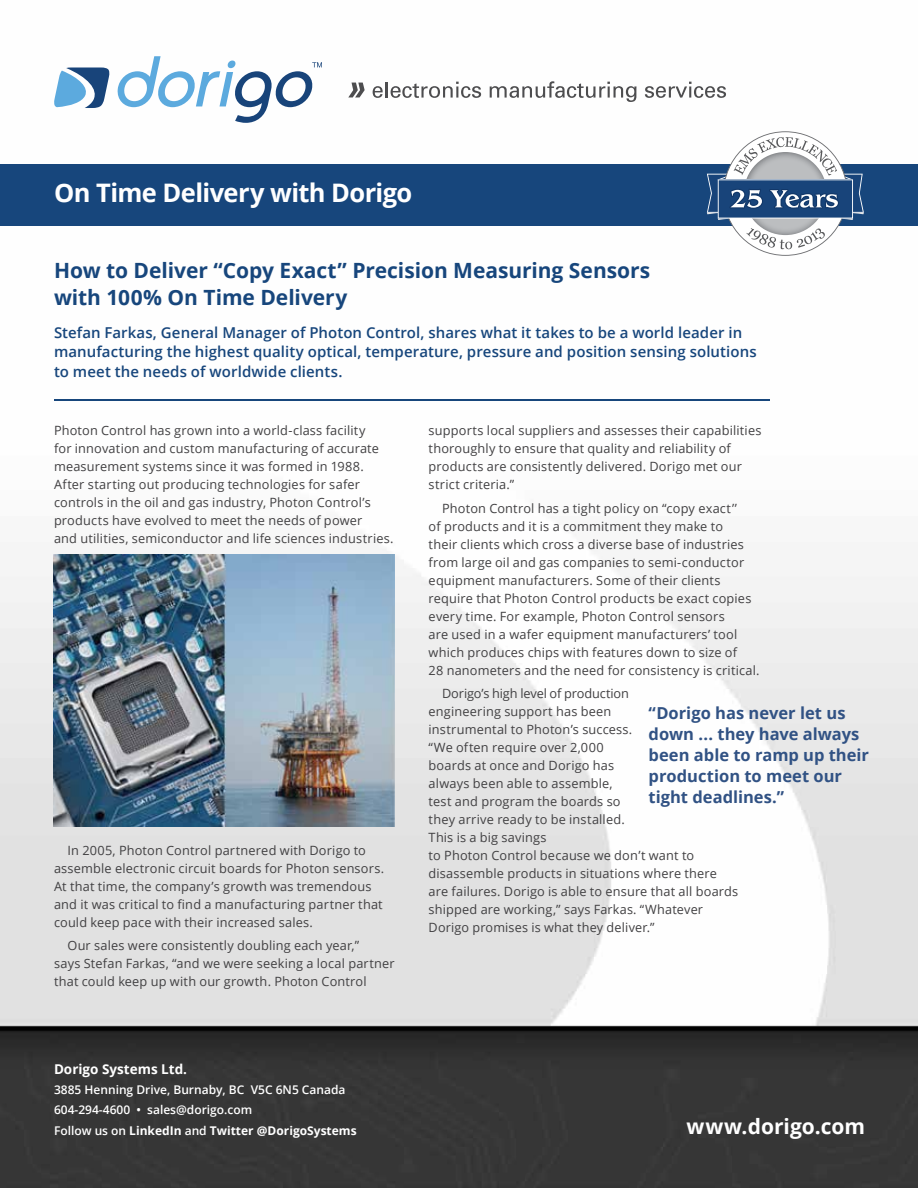
<style>
.page{position:relative;width:918px;height:1188px;background:#fff}
.page>*{position:absolute;margin:0;border:0;box-sizing:border-box;transform-origin:0 0}
.t1{font:700 25.5px "Open Sans";letter-spacing:-.025em;color:#fff}
.t2{font:700 21px/27px "Open Sans";color:#17467c}
.t3{font:700 21px "Open Sans";color:#fff}
.t4{font:700 16.5px/21px "Open Sans";color:#315284}
.t5{font:600 15px/19.5px "Open Sans";letter-spacing:.005em;color:#17467c}
.t6{font:700 13.5px "Open Sans";color:#fff}
.t7{font:12.75px/18px "Open Sans";letter-spacing:.015em;color:#414042}
.t8{font:600 12px/20.2px "Open Sans";color:#fff}
.s1{font-weight:700}
</style>
<div class="page">
<img style="left:0;top:67px;width:918px;height:1121px">
<svg style="left:54px;top:68px;width:56px;height:40px"></svg>
<svg style="left:117px;top:56px;width:205px;height:67px"></svg>
<svg style="left:373px;top:82px;width:108px;height:16px"></svg>
<svg style="left:490px;top:81px;width:147px;height:21px"></svg>
<svg style="left:645px;top:82px;width:81px;height:16px"></svg>
<svg style="left:348px;top:83px;width:17px;height:14px"></svg>
<div style="left:0;top:164px;width:918px;height:62px;background:#17467c"></div>
<hr style="left:54px;top:399px;width:716px;height:1px;background:#17467c">
<svg style="left:707px;top:131px;width:157px;height:125px"></svg>
<img style="left:53px;top:555px;width:342px;height:272px">
<h1 class="t1" style="left:54px;top:175px;width:360px">On Time Delivery with Dorigo</h1>
<h2 class="t2" style="left:54px;top:256px;width:598px">How to Deliver “Copy Exact” Precision Measuring Sensors with 100% On Time Delivery</h2>
<p class="t5" style="left:54px;top:322px;width:704px">Stefan Farkas, General Manager of Photon Control, shares what it takes to be a world leader in manufacturing the highest quality optical, temperature, pressure and position sensing solutions to meet the needs of worldwide clients.</p>
<p class="t7" style="left:54px;top:421px;width:341px">Photon Control has grown into a world-class facility<br>for innovation and custom manufacturing of accurate measurement systems since it was formed in 1988.<br>After starting out producing technologies for safer controls in the oil and gas industry, Photon Control’s products have evolved to meet the needs of power<br>and utilities, semiconductor and life sciences industries.</p>
<p class="t7" style="left:54px;top:841px;width:332px;text-indent:14px">In 2005, Photon Control partnered with Dorigo to assemble electronic circuit boards for Photon sensors.<br>At that time, the company’s growth was tremendous and it was critical to find a manufacturing partner that could keep pace with their increased sales.</p>
<p class="t7" style="left:54px;top:936px;width:342px;text-indent:14px">Our sales were consistently doubling each year,”<br>says Stefan Farkas, “and we were seeking a local partner that could keep up with our growth. Photon Control</p>
<p class="t6" style="left:54px;top:1060px;width:135px">Dorigo Systems Ltd.</p>
<p class="t8" style="left:54px;top:1079px;width:304px">3885 Henning Drive, Burnaby, BC V5C 6N5 Canada<br>604-294-4600 • sales@dorigo.com<br>Follow us on <span class="s1">LinkedIn</span> and <span class="s1">Twitter @DorigoSystems</span></p>
<p class="t7" style="left:429px;top:421px;width:334px">supports local suppliers and assesses their capabilities thoroughly to ensure that quality and reliability of products are consistently delivered. Dorigo met our strict criteria.”</p>
<p class="t7" style="left:429px;top:499px;width:332px;text-indent:14px">Photon Control has a tight policy on “copy exact’’<br>of products and it is a commitment they make to<br>their clients which cross a diverse base of industries from large oil and gas companies to semi-conductor equipment manufacturers. Some of their clients require that Photon Control products be exact copies every time. For example, Photon Control sensors<br>are used in a wafer equipment manufacturers’ tool which produces chips with features down to size of<br>28 nanometers and the need for consistency is critical.</p>
<p class="t7" style="left:429px;top:684px;width:311px;text-indent:14px">Dorigo’s high level of production<br>engineering support has been<br>instrumental to Photon’s success.<br>“We often require over 2,000<br>boards at once and Dorigo has<br>always been able to assemble,<br>test and program the boards so<br>they arrive ready to be installed.<br>This is a big savings<br>to Photon Control because we don’t want to disassemble products in situations where there are failures. Dorigo is able to ensure that all boards shipped are working,” says Farkas. “Whatever Dorigo promises is what they deliver.”</p>
<p class="t4" style="left:649px;top:702px;width:222px">“Dorigo has never let us down ... they have always been able to ramp up their production to meet our tight deadlines.”</p>
<h2 class="t3" style="left:687px;top:1112px;width:180px">www.dorigo.com</h2>
</div>
